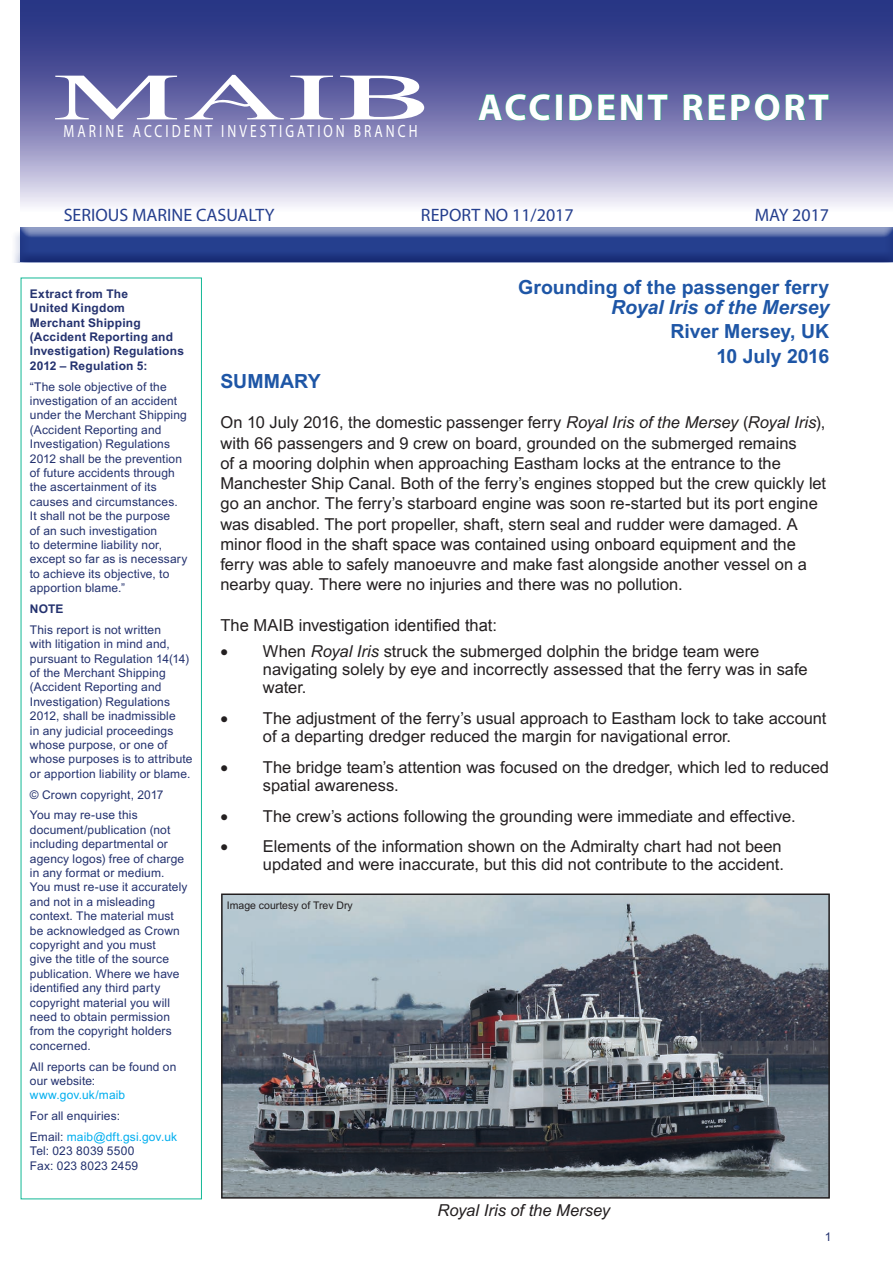
<style>
.page{position:relative;width:893px;height:1263px;background:#fff}
.page>*{position:absolute;margin:0;border:0;box-sizing:border-box;transform-origin:0 0}
.t1{font:700 37.5px "Myriad Pro";letter-spacing:.075em;color:#fff}
._1_0_Header{font:19.5px/20.2px "Arial Bold MT2";color:#1e56a6;text-align:right}
._2_0_Main_header{font:19.5px "Arial Bold MT2";color:#1e56a6}
.t2{font:18px "Myriad Pro";color:#253f8e}
.t3{font:17.7px "Times";letter-spacing:.225em;color:#fff;scale:.76 1}
._3_0_Main_Body_Text{font:16.5px/20.2px "Arial MT2";color:#231f20}
._3_0_Main_Body_Text-2{font:16.5px "Arial";color:#231f20}
.Figure_Caption{font:italic 16.5px "Arial";letter-spacing:-.005em;color:#231f20}
._5_0_Sidebar_Informa{font:12px/14.4px "Arial MT2";letter-spacing:.01em;color:#24326f}
._5_0_Sidebar_Informa-2{font:12px/14.4px "Arial Bold MT2";letter-spacing:.015em;color:#24326f}
._8_0_Page_numbers{font:12px "Arial MT2";color:#24326f}
.Courtesy_text{font:10.5px "Arial MT2";color:#231f20}
.s1{font-family:"Arial"}
.s2{color:#00aeef}
.s3{font-family:"Arial";font-weight:700;font-style:italic}
.s4{font-family:"Arial";font-style:italic}
</style>
<div class="page">
<svg style="left:21px;top:0;width:872px;height:207px;background:#787ab1"></svg>
<svg style="left:55px;top:76px;width:122px;height:43px"></svg>
<svg style="left:185px;top:75px;width:99px;height:44px"></svg>
<svg style="left:290px;top:76px;width:43px;height:43px"></svg>
<svg style="left:340px;top:76px;width:84px;height:43px"></svg>
<div style="left:10px;top:225px;width:883px;height:13px;background:#fff;opacity:.5"></div>
<div style="left:10px;top:231px;width:883px;height:31px;background:#253f8e;opacity:.5"></div>
<div style="left:21px;top:278px;width:181px;height:921px;border:1px solid #12b895"></div>
<svg style="left:478px;top:92px;width:73px;height:29px;background:#6174a2"></svg>
<div style="left:556px;top:94px;width:6px;height:26px;border:1px solid #28a47b"></div>
<svg style="left:569px;top:94px;width:46px;height:27px"></svg>
<svg style="left:621px;top:93px;width:47px;height:28px"></svg>
<svg style="left:683px;top:93px;width:146px;height:28px;background:#6175a1"></svg>
<img style="left:224px;top:896px;width:603px;height:299px">
<div style="left:221px;top:893px;width:609px;height:305px;border:2px solid #231f20"></div>
<h3 class="t3" style="left:64px;top:120px;width:467px">MARINE ACCIDENT INVESTIGATION BRANCH</h3>
<h1 class="t1" style="left:478px;top:83px;width:353px">ACCIDENT REPORT</h1>
<h3 class="t2" style="left:64px;top:204px;width:212px">SERIOUS MARINE CASUALTY</h3>
<h3 class="t2" style="left:421px;top:204px;width:154px">REPORT NO 11/2017</h3>
<h3 class="t2" style="left:755px;top:204px;width:76px">MAY 2017</h3>
<p class="_5_0_Sidebar_Informa-2" style="left:30px;top:287px;width:156px">Extract from The<br>United Kingdom<br>Merchant Shipping (Accident Reporting and<br>Investigation) Regulations<br>2012 – Regulation 5:</p>
<p class="_5_0_Sidebar_Informa" style="left:30px;top:379px;width:159px">“The sole objective of the investigation of an accident under the Merchant Shipping (Accident Reporting and<br>Investigation) Regulations<br>2012 shall be the prevention of future accidents through the ascertainment of its causes and circumstances.<br>It shall not be the purpose<br>of an such investigation<br>to determine liability nor, except so far as is necessary to achieve its objective, to apportion blame.”</p>
<p class="_5_0_Sidebar_Informa-2" style="left:30px;top:602px;width:35px">NOTE</p>
<p class="_5_0_Sidebar_Informa" style="left:30px;top:622px;width:164px">This report is not written<br>with litigation in mind and, pursuant to Regulation 14(14) of the Merchant Shipping (Accident Reporting and<br>Investigation) Regulations<br>2012, shall be inadmissible<br>in any judicial proceedings whose purpose, or one of whose purposes is to attribute or apportion liability or blame.</p>
<p class="_5_0_Sidebar_Informa" style="left:30px;top:787px;width:135px">© Crown copyright, 2017</p>
<p class="_5_0_Sidebar_Informa" style="left:30px;top:808px;width:159px">You may re-use this document/publication (not including departmental or agency logos) free of charge in any format or medium.<br>You must re-use it accurately and not in a misleading context. The material must be acknowledged as Crown copyright and you must<br>give the title of the source publication. Where we have <span class="s1">identified any third party </span>copyright material you will need to obtain permission from the copyright holders concerned.</p>
<p class="_5_0_Sidebar_Informa" style="left:30px;top:1059px;width:148px">All reports can be found on our website: <span class="s2">www.gov.uk/maib</span></p>
<p class="_5_0_Sidebar_Informa" style="left:30px;top:1109px;width:92px">For all enquiries:</p>
<p class="_5_0_Sidebar_Informa" style="left:30px;top:1129px;width:149px">Email: <span class="s2">maib@dft.gsi.gov.uk<br></span>Tel: 023 8039 5500<br>Fax: 023 8023 2459</p>
<p class="_1_0_Header" style="left:518px;top:277px;width:312px">Grounding of the passenger ferry<br><span class="s3">Royal Iris of the Mersey</span></p>
<p class="_1_0_Header" style="left:670px;top:322px;width:160px">River Mersey, UK</p>
<p class="_1_0_Header" style="left:716px;top:346px;width:114px">10 July 2016</p>
<p class="_2_0_Main_header" style="left:220px;top:368px;width:102px">SUMMARY</p>
<p class="_3_0_Main_Body_Text" style="left:220px;top:413px;width:607px">On 10 July 2016, the domestic passenger ferry <span class="s4">Royal Iris of the Mersey</span> (<span class="s4">Royal Iris</span>), with 66 passengers and 9 crew on board, grounded on the submerged remains<br>of a mooring dolphin when approaching Eastham locks at the entrance to the Manchester Ship Canal. Both of the ferry’s engines stopped but the crew quickly let go an anchor. The ferry’s starboard engine was soon re-started but its port engine was disabled. The port propeller, shaft, stern seal and rudder were damaged. A <span class="s1">minor flood in the shaft space was contained using onboard equipment and the </span>ferry was able to safely manoeuvre and make fast alongside another vessel on a nearby quay. There were no injuries and there was no pollution.</p>
<p class="_3_0_Main_Body_Text-2" style="left:220px;top:614px;width:278px">The MAIB investigation identified that:</p>
<p class="_3_0_Main_Body_Text" style="left:263px;top:643px;width:546px;line-height:18px;text-indent:-43px">• When <span class="s4">Royal Iris</span> struck the submerged dolphin the bridge team were navigating solely by eye and incorrectly assessed that the ferry was in safe water.</p>
<p class="_3_0_Main_Body_Text" style="left:263px;top:709px;width:565px;line-height:18px;text-indent:-43px">• The adjustment of the ferry’s usual approach to Eastham lock to take account of a departing dredger reduced the margin for navigational error.</p>
<p class="_3_0_Main_Body_Text" style="left:263px;top:758px;width:568px;line-height:18px;text-indent:-43px">• The bridge team’s attention was focused on the dredger, which led to reduced spatial awareness.</p>
<p class="_3_0_Main_Body_Text" style="left:220px;top:806px;width:577px">• The crew’s actions following the grounding were immediate and effective.</p>
<p class="_3_0_Main_Body_Text" style="left:220px;top:838px;width:565px;line-height:18px;text-align:right">• Elements of the information shown on the Admiralty chart had not been updated and were inaccurate, but this did not contribute to the accident.</p>
<p class="Courtesy_text" style="left:227px;top:898px;width:128px">Image courtesy of Trev Dry</p>
<p class="Figure_Caption" style="left:438px;top:1200px;width:174px">Royal Iris of the Mersey</p>
<p class="_8_0_Page_numbers" style="left:825px;top:1228px;width:8px">1</p>
</div>
